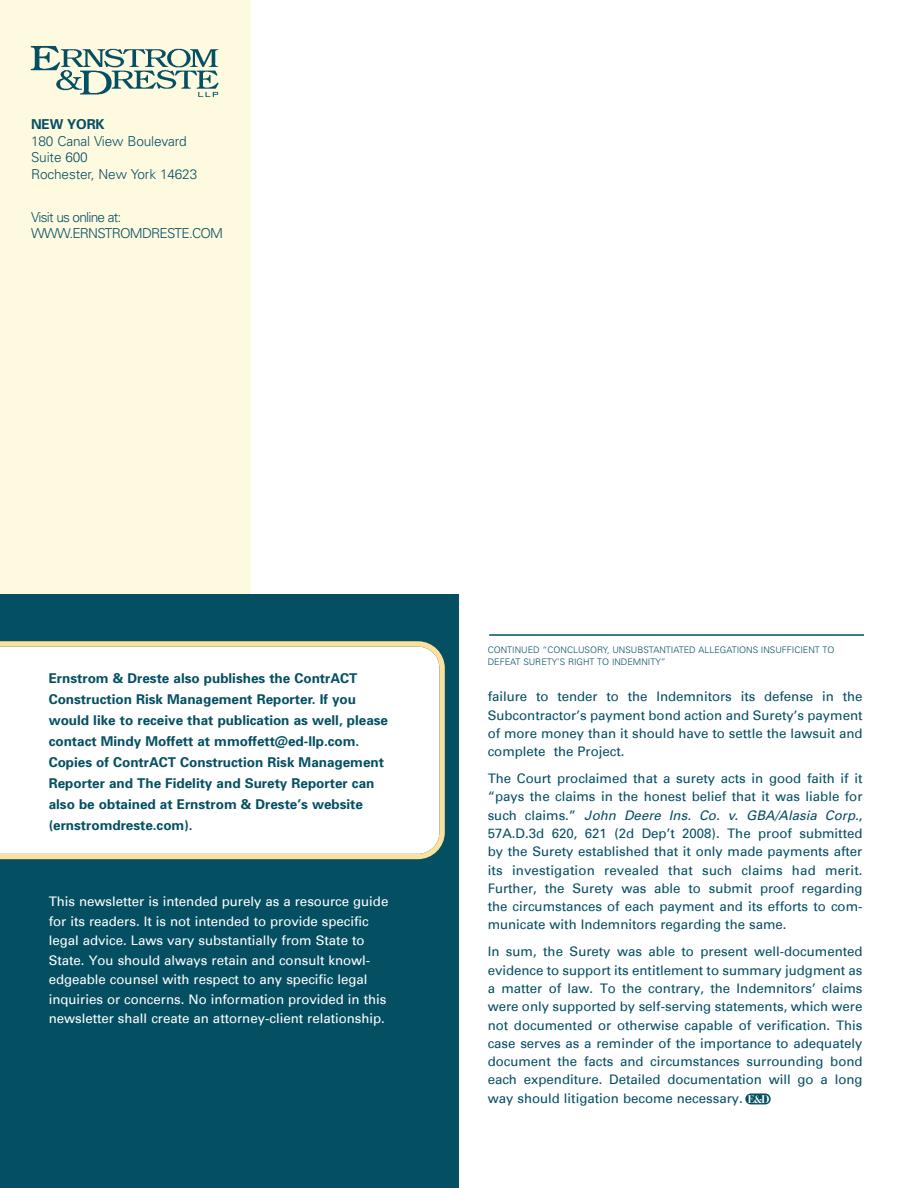
<style>
.page{position:relative;width:918px;height:1188px;background:#fff}
.page>*{position:absolute;margin:0;border:0;box-sizing:border-box;transform-origin:0 0}
.t1{font:300 13.65px/16.5px "Univers";letter-spacing:-.01em;color:#054f63}
.t2{font:300 13.65px/16.5px "Univers";letter-spacing:-.055em;color:#054f63}
.t3{font:700 13.65px "Univers";letter-spacing:-.01em;color:#054f63}
.t4{font:700 13.5px/21px "Univers";color:#054f63}
.t5{font:13.2px/18.3px "Univers";color:#054f63;text-align:justify}
.t6{font:13.2px/19.5px "Univers";color:#fff}
.t7{font:700 11.7px "Bauer Bodoni BT";color:#fff;scale:.95 1}
.t8{font:300 9px/12px "Univers";color:#054f63}
.s1{font-style:italic}
</style>
<div class="page">
<hr style="left:917px;top:0;width:1px;height:1188px;background:#fae19e">
<div style="left:0;top:0;width:251px;height:594px;background:#fefae0"></div>
<img style="left:26px;top:38px;width:207px;height:63px">
<div style="left:745px;top:1094px;width:26px;height:10px;background:#054f63;border-radius:5px"></div>
<div style="left:0;top:594px;width:459px;height:594px;background:#054f63"></div>
<div style="left:0;top:641px;width:445px;height:218px;background:#fff"></div>
<hr style="left:489px;top:634px;width:375px;height:2px;background:#054f63">
<p class="t3" style="left:31px;top:120px;width:75px">NEW YORK</p>
<p class="t1" style="left:31px;top:134px;width:168px">180 Canal View Boulevard<br>Suite 600<br>Rochester, New York 14623</p>
<p class="t2" style="left:31px;top:210px;width:193px">Visit us online at:<br>WWW.ERNSTROMDRESTE.COM</p>
<p class="t4" style="left:49px;top:669px;width:341px">Ernstrom &amp; Dreste also publishes the ContrACT Construction Risk Management Reporter. If you would like to receive that publication as well, please contact Mindy Moffett at mmoffett@ed-llp.com.<br>Copies of ContrACT Construction Risk Management Reporter and The Fidelity and Surety Reporter can also be obtained at Ernstrom &amp; Dreste’s website (ernstromdreste.com).</p>
<p class="t6" style="left:49px;top:892px;width:341px">This newsletter is intended purely as a resource guide for its readers. It is not intended to provide specific legal advice. Laws vary substantially from State to State. You should always retain and consult knowl&shy;edgeable counsel with respect to any specific legal inquiries or concerns. No information provided in this newsletter shall create an attorney-client relationship.</p>
<p class="t8" style="left:488px;top:644px;width:348px">CONTINUED “CONCLUSORY, UNSUBSTANTIATED ALLEGATIONS INSUFFICIENT TO<br>DEFEAT SURETY’S RIGHT TO INDEMNITY”</p>
<p class="t5" style="left:488px;top:687px;width:376px">failure to tender to the Indemnitors its defense in the Subcontractor’s payment bond action and Surety’s payment of more money than it should have to settle the lawsuit and complete the Project.</p>
<p class="t5" style="left:488px;top:769px;width:376px">The Court proclaimed that a surety acts in good faith if it “pays the claims in the honest belief that it was liable for such claims.” <span class="s1">John Deere Ins. Co. v. GBA/Alasia Corp.</span>, 57A.D.3d 620, 621 (2d Dep’t 2008). The proof submitted by the Surety established that it only made payments after its investigation revealed that such claims had merit.<br>Further, the Surety was able to submit proof regarding the circumstances of each payment and its efforts to com&shy;municate with Indemnitors regarding the same.</p>
<p class="t5" style="left:488px;top:943px;width:376px">In sum, the Surety was able to present well-documented evidence to support its entitlement to summary judgment as a matter of law. To the contrary, the Indemnitors’ claims were only supported by self-serving statements, which were not documented or otherwise capable of verification. This case serves as a reminder of the importance to adequately document the facts and circumstances surrounding bond each expenditure. Detailed documentation will go a long way should litigation become necessary.</p>
<p class="t7" style="left:748px;top:1095px;width:24px">E&amp;D</p>
</div>
